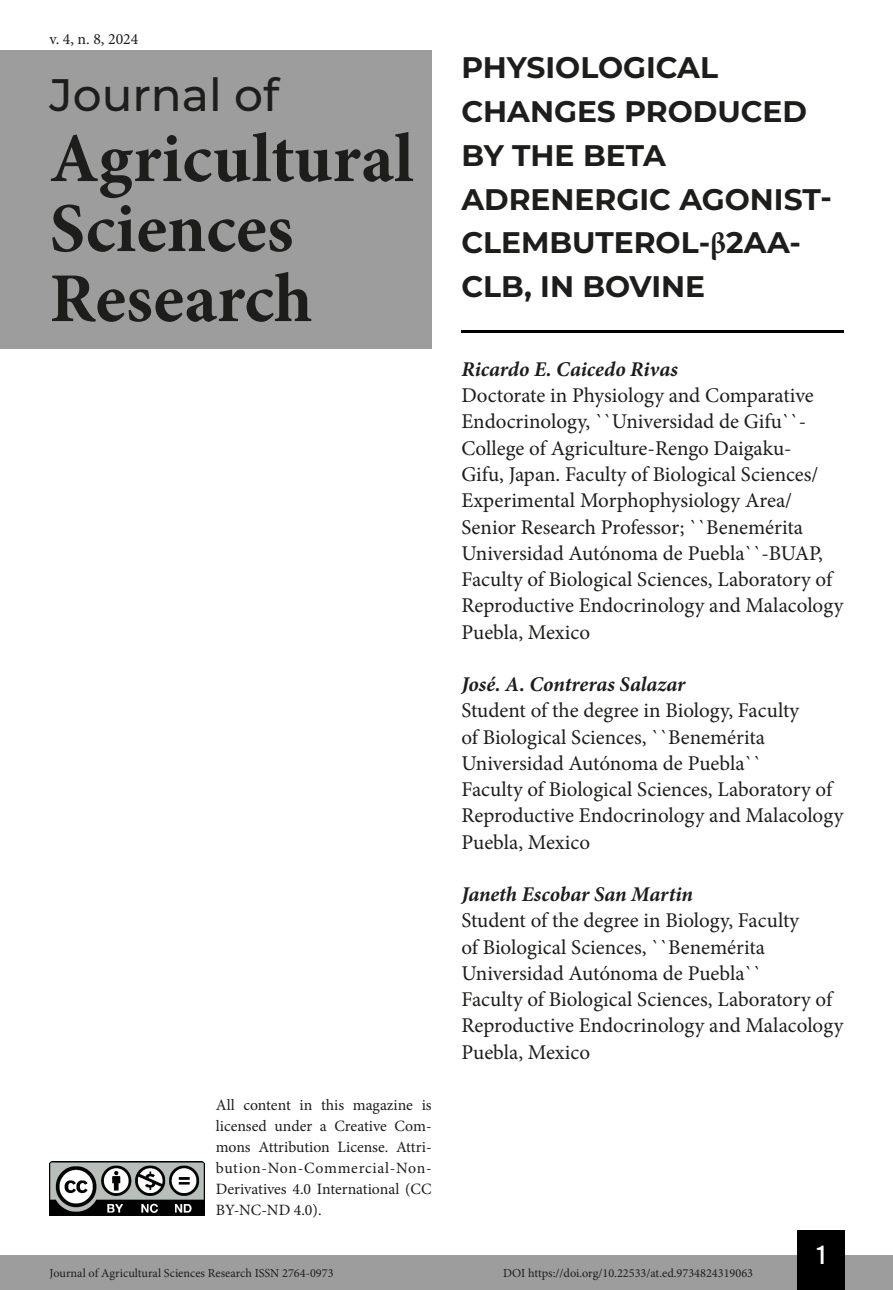
<style>
.page{position:relative;width:893px;height:1290px;background:#fff}
.page>*{position:absolute;margin:0;border:0;box-sizing:border-box;transform-origin:0 0}
.t1{font:700 70px/70px "Minion Pro";color:#1d1d1b}
.t2{font:500 45.5px "Montserrat";color:#1d1d1b}
.Título_Artigo{font:700 29.75px/43.8px "Montserrat";color:#1d1d1b}
.t3{font:26.25px "Bebas Kai";color:#fff}
.Infos_autor{font:21px/26.2px "Minion Pro";color:#1d1d1b}
.Autor{font:italic 700 21px "Minion Pro";color:#1d1d1b}
.t4{font:15.75px/21px "Minion Pro";color:#1d1d1b;text-align:justify}
.t5{font:12.25px "Minion Pro";color:#1d1d1b}
.s1{font-family:"Minion Pro"}
</style>
<div class="page">
<div style="left:0;top:1255px;width:893px;height:35px;background:#9d9d9d"></div>
<div style="left:797px;top:1230px;width:48px;height:60px;background:#000"></div>
<img style="left:50px;top:1161px;width:154px;height:54px">
<div style="left:0;top:50px;width:432px;height:298px;background:#9d9d9d"></div>
<hr style="left:461px;top:330px;width:382px;height:3px;background:#000">
<p class="t4" style="left:50px;top:28px;width:90px">v. 4, n. 8, 2024</p>
<h2 class="t2" style="left:50px;top:63px;width:231px">Journal of</h2>
<h1 class="t1" style="left:50px;top:123px;width:366px">Agricultural<br>Sciences<br>Research</h1>
<p class="t4" style="left:216px;top:1095px;width:217px">All content in this magazine is licensed under a Creative Com&shy;mons Attribution License. Attri&shy;bution-Non-Commercial-Non-Derivatives 4.0 International (CC BY-NC-ND 4.0).</p>
<p class="Título_Artigo" style="left:461px;top:44px;width:372px">PHYSIOLOGICAL<br>CHANGES PRODUCED<br>BY THE BETA<br>ADRENERGIC AGONIST-<br>CLEMBUTEROL-<span class="s1">β</span>2AA-<br>CLB, IN BOVINE</p>
<p class="Autor" style="left:461px;top:354px;width:218px">Ricardo E. Caicedo Rivas</p>
<p class="Infos_autor" style="left:461px;top:382px;width:383px">Doctorate in Physiology and Comparative Endocrinology, ``Universidad de Gifu``- College of Agriculture-Rengo Daigaku-<br>Gifu, Japan. Faculty of Biological Sciences/ Experimental Morphophysiology Area/ Senior Research Professor; ``Benemérita Universidad Autónoma de Puebla``-BUAP, Faculty of Biological Sciences, Laboratory of Reproductive Endocrinology and Malacology</p>
<p class="Infos_autor" style="left:461px;top:619px;width:130px">Puebla, Mexico</p>
<p class="Autor" style="left:461px;top:669px;width:226px">José. A. Contreras Salazar</p>
<p class="Infos_autor" style="left:461px;top:697px;width:339px">Student of the degree in Biology, Faculty of Biological Sciences, ``Benemérita<br>Universidad Autónoma de Puebla``</p>
<p class="Infos_autor" style="left:461px;top:776px;width:383px">Faculty of Biological Sciences, Laboratory of<br>Reproductive Endocrinology and Malacology</p>
<p class="Infos_autor" style="left:461px;top:829px;width:130px">Puebla, Mexico</p>
<p class="Autor" style="left:461px;top:879px;width:233px">Janeth Escobar San Martin</p>
<p class="Infos_autor" style="left:461px;top:907px;width:339px">Student of the degree in Biology, Faculty of Biological Sciences, ``Benemérita<br>Universidad Autónoma de Puebla``</p>
<p class="Infos_autor" style="left:461px;top:986px;width:383px">Faculty of Biological Sciences, Laboratory of<br>Reproductive Endocrinology and Malacology</p>
<p class="Infos_autor" style="left:461px;top:1039px;width:130px">Puebla, Mexico</p>
<p class="t3" style="left:817px;top:1241px;width:10px">1</p>
<p class="t5" style="left:50px;top:1265px;width:285px">Journal of Agricultural Sciences Research ISSN 2764-0973</p>
<p class="t5" style="left:503px;top:1265px;width:252px">DOI https://doi.org/10.22533/at.ed.9734824319063</p>
</div>
